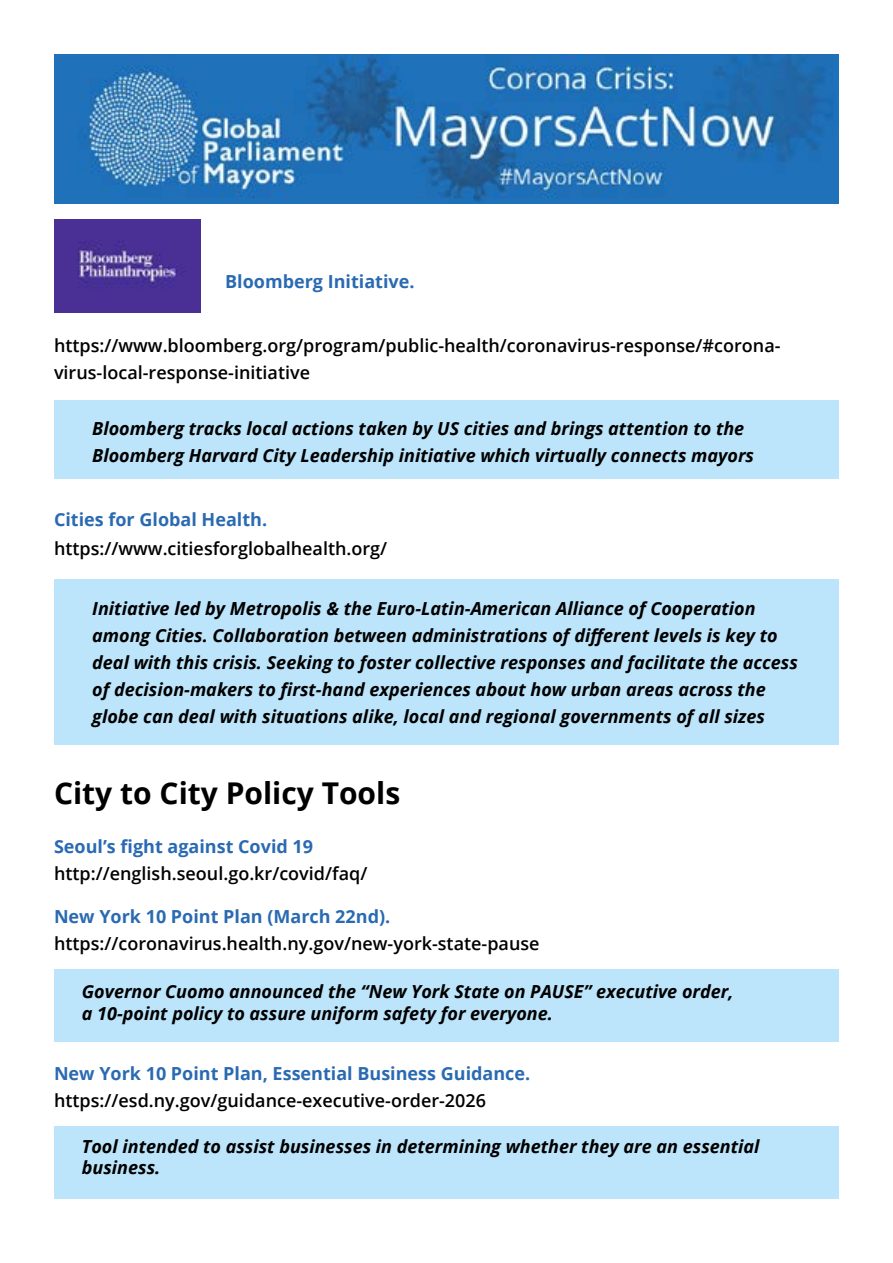
<style>
.page{position:relative;width:893px;height:1263px;background:#fff}
.page>*{position:absolute;margin:0;border:0;box-sizing:border-box;transform-origin:0 0}
.t1{font:700 30px "Open Sans";color:#000}
.t2{font:italic 700 18px/27px "Open Sans";color:#000}
.t3{font:600 18px/27px "Open Sans";color:#000}
.t4{font:700 18px "Open Sans";color:#2a6ab2}
</style>
<div class="page">
<div style="left:54px;top:580px;width:785px;height:165px;background:#bce4fa"></div>
<div style="left:54px;top:400px;width:785px;height:79px;background:#bce4fa"></div>
<img style="left:54px;top:54px;width:785px;height:149px">
<img style="left:54px;top:219px;width:146px;height:94px">
<div style="left:54px;top:969px;width:785px;height:72px;background:#bce4fa"></div>
<div style="left:54px;top:1126px;width:785px;height:72px;background:#bce4fa"></div>
<p class="t4" style="left:225px;top:268px;width:191px">Bloomberg Initiative.</p>
<p class="t3" style="left:54px;top:331px;width:728px">https://www.bloomberg.org/program/public-health/coronavirus-response/#corona&shy;virus-local-response-initiative</p>
<p class="t2" style="left:92px;top:414px;width:663px">Bloomberg tracks local actions taken by US cities and brings attention to the<br>Bloomberg Harvard City Leadership initiative which virtually connects mayors</p>
<p class="t4" style="left:54px;top:507px;width:215px">Cities for Global Health.</p>
<p class="t3" style="left:54px;top:534px;width:335px">https://www.citiesforglobalhealth.org/</p>
<p class="t2" style="left:92px;top:594px;width:707px">Initiative led by Metropolis &amp; the Euro-Latin-American Alliance of Cooperation among Cities. Collaboration between administrations of different levels is key to deal with this crisis. Seeking to foster collective responses and facilitate the access of decision-makers to first-hand experiences about how urban areas across the globe can deal with situations alike, local and regional governments of all sizes</p>
<h1 class="t1" style="left:54px;top:772px;width:348px">City to City Policy Tools</h1>
<p class="t4" style="left:54px;top:834px;width:261px">Seoul’s fight against Covid 19</p>
<p class="t3" style="left:54px;top:859px;width:315px">http://english.seoul.go.kr/covid/faq/</p>
<p class="t4" style="left:54px;top:904px;width:338px">New York 10 Point Plan (March 22nd).</p>
<p class="t3" style="left:54px;top:930px;width:487px">https://coronavirus.health.ny.gov/new-york-state-pause</p>
<p class="t2" style="left:82px;top:980px;width:653px;line-height:21.6px">Governor Cuomo announced the “New York State on PAUSE” executive order, a 10-point policy to assure uniform safety for everyone.</p>
<p class="t4" style="left:54px;top:1060px;width:478px">New York 10 Point Plan, Essential Business Guidance.</p>
<p class="t3" style="left:54px;top:1086px;width:434px">https://esd.ny.gov/guidance-executive-order-2026</p>
<p class="t2" style="left:82px;top:1135px;width:679px;line-height:21.6px">Tool intended to assist businesses in determining whether they are an essential business.</p>
</div>
